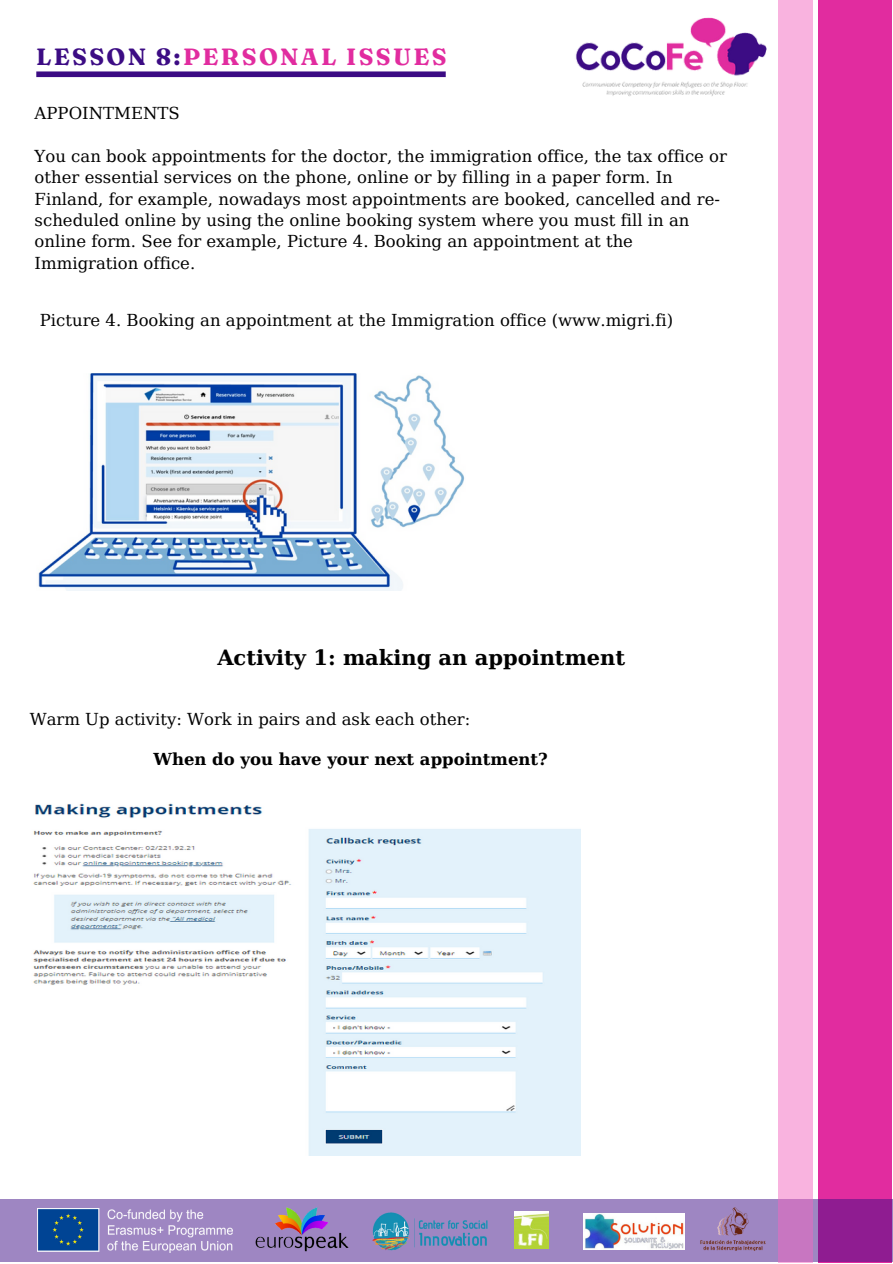
<style>
.page{position:relative;width:893px;height:1264px;background:#fff}
.page>*{position:absolute;margin:0;border:0;box-sizing:border-box;transform-origin:0 0}
.t1{font:700 23.4px "Fraunces 9 pt";letter-spacing:.1em;color:#e12c9f}
.t2{font:700 21px "DejaVu Serif";color:#000}
.t3{font:16.5px/21.3px "DejaVu Serif";color:#000}
.t4{font:700 16.5px "DejaVu Serif";color:#000}
.s1{color:#3c0c84}
</style>
<div class="page">
<img style="left:33px;top:803px;width:547px;height:352px">
<img style="left:38px;top:373px;width:427px;height:217px">
<img style="left:575px;top:17px;width:192px;height:79px">
<div style="left:36px;top:71px;width:409px;height:6px;background:#3c0c84"></div>
<div style="left:818px;top:0;width:73px;height:1262px;background:#e12c9f"></div>
<svg style="left:0;top:1198px;width:892px;height:63px;background:#9f78bb"></svg>
<div style="left:777px;top:0;width:35px;height:1262px;background:#f9b3df"></div>
<img style="left:38px;top:1208px;width:194px;height:44px">
<img style="left:697px;top:1205px;width:71px;height:47px">
<img style="left:360px;top:1208px;width:138px;height:44px">
<img style="left:254px;top:1205px;width:94px;height:47px">
<img style="left:514px;top:1211px;width:34px;height:37px">
<img style="left:583px;top:1213px;width:101px;height:36px">
<h1 class="t1" style="left:36px;top:42px;width:411px"><span class="s1">LESSON 8:</span>PERSONAL ISSUES</h1>
<p class="t3" style="left:35px;top:103px;width:147px">APPOINTMENTS</p>
<p class="t3" style="left:35px;top:145px;width:693px">You can book appointments for the doctor, the immigration office, the tax office or other essential services on the phone, online or by filling in a paper form. In Finland, for example, nowadays most appointments are booked, cancelled and re&shy;scheduled online by using the online booking system where you must fill in an online form. See for example, Picture 4. Booking an appointment at the Immigration office.</p>
<p class="t3" style="left:40px;top:310px;width:635px">Picture 4. Booking an appointment at the Immigration office (www.migri.fi)</p>
<p class="t2" style="left:217px;top:645px;width:409px">Activity 1: making an appointment</p>
<p class="t3" style="left:30px;top:708px;width:442px">Warm Up activity: Work in pairs and ask each other:</p>
<p class="t4" style="left:154px;top:750px;width:395px">When do you have your next appointment?</p>
</div>
